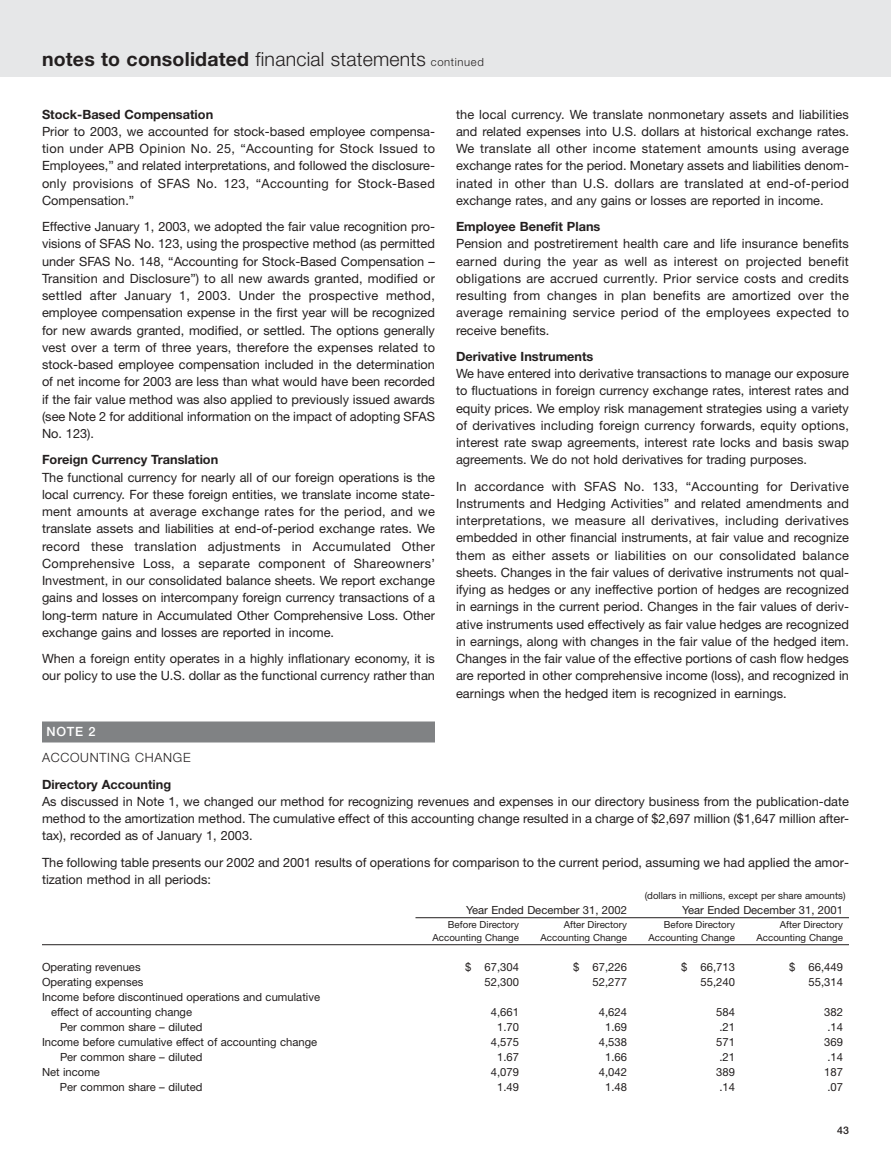
<style>
.page{position:relative;width:891px;height:1161px;background:#fff}
.page>*{position:absolute;margin:0;border:0;box-sizing:border-box;transform-origin:0 0}
.t1{font:700 19.5px "Helvetica Neue";letter-spacing:.01em;color:#231f1f}
.t2{font:12.75px/17.2px "Helvetica Neue";color:#231f1f;text-align:justify}
.t3{font:700 12.75px "Helvetica Neue";color:#231f1f}
.t4{font:300 12.75px "Helvetica Neue";letter-spacing:.055em;color:#231f1f}
.t5{font:500 12.75px "Helvetica Neue";color:#fff}
.t6{font:11.25px/15px "Helvetica Neue";color:#231f1f}
.t7{font:500 10.5px "Helvetica Neue";color:#231f1f}
.t8{font:9.75px "Helvetica Neue";color:#231f1f}
.s1{font-weight:300}
.s2{font-weight:300;font-size:11.25px}
</style>
<div class="page">
<div style="left:42px;top:722px;width:393px;height:20px;background:#808284"></div>
<div style="left:0;top:0;width:891px;height:76px;background:#e6e7e8"></div>
<hr style="left:416px;top:917px;width:433px;height:1px;background:#231f1f">
<hr style="left:42px;top:944px;width:807px;height:1px;background:#231f1f">
<h1 class="t1" style="left:42px;top:52px;width:443px">notes to consolidated <span class="s1">financial statements</span> <span class="s2">continued</span></h1>
<p class="t3" style="left:42px;top:109px;width:173px">Stock-Based Compensation</p>
<p class="t2" style="left:42px;top:124px;width:395px">Prior to 2003, we accounted for stock-based employee compensa&shy;tion under APB Opinion No. 25, “Accounting for Stock Issued to Employees,” and related interpretations, and followed the disclosure&shy;only provisions of SFAS No. 123, “Accounting for Stock-Based Compensation.”</p>
<p class="t2" style="left:42px;top:219px;width:395px">Effective January 1, 2003, we adopted the fair value recognition pro&shy;visions of SFAS No. 123, using the prospective method (as permitted under SFAS No. 148, “Accounting for Stock-Based Compensation – Transition and Disclosure”) to all new awards granted, modified or settled after January 1, 2003. Under the prospective method, employee compensation expense in the first year will be recognized for new awards granted, modified, or settled. The options generally vest over a term of three years, therefore the expenses related to stock-based employee compensation included in the determination of net income for 2003 are less than what would have been recorded if the fair value method was also applied to previously issued awards (see Note 2 for additional information on the impact of adopting SFAS No. 123).</p>
<p class="t3" style="left:42px;top:455px;width:178px">Foreign Currency Translation</p>
<p class="t2" style="left:42px;top:470px;width:395px">The functional currency for nearly all of our foreign operations is the local currency. For these foreign entities, we translate income state&shy;ment amounts at average exchange rates for the period, and we translate assets and liabilities at end-of-period exchange rates. We record these translation adjustments in Accumulated Other Comprehensive Loss, a separate component of Shareowners’ Investment, in our consolidated balance sheets. We report exchange gains and losses on intercompany foreign currency transactions of a long-term nature in Accumulated Other Comprehensive Loss. Other exchange gains and losses are reported in income.</p>
<p class="t2" style="left:42px;top:651px;width:395px">When a foreign entity operates in a highly inflationary economy, it is our policy to use the U.S. dollar as the functional currency rather than</p>
<p class="t2" style="left:456px;top:107px;width:395px">the local currency. We translate nonmonetary assets and liabilities and related expenses into U.S. dollars at historical exchange rates.<br>We translate all other income statement amounts using average exchange rates for the period. Monetary assets and liabilities denom&shy;inated in other than U.S. dollars are translated at end-of-period exchange rates, and any gains or losses are reported in income.</p>
<p class="t3" style="left:456px;top:222px;width:146px">Employee Benefit Plans</p>
<p class="t2" style="left:456px;top:236px;width:395px">Pension and postretirement health care and life insurance benefits earned during the year as well as interest on projected benefit obligations are accrued currently. Prior service costs and credits resulting from changes in plan benefits are amortized over the average remaining service period of the employees expected to receive benefits.</p>
<p class="t3" style="left:456px;top:352px;width:139px">Derivative Instruments</p>
<p class="t2" style="left:456px;top:366px;width:395px">We have entered into derivative transactions to manage our exposure to fluctuations in foreign currency exchange rates, interest rates and equity prices. We employ risk management strategies using a variety of derivatives including foreign currency forwards, equity options, interest rate swap agreements, interest rate locks and basis swap agreements. We do not hold derivatives for trading purposes.</p>
<p class="t2" style="left:456px;top:479px;width:395px">In accordance with SFAS No. 133, “Accounting for Derivative Instruments and Hedging Activities” and related amendments and interpretations, we measure all derivatives, including derivatives embedded in other financial instruments, at fair value and recognize them as either assets or liabilities on our consolidated balance sheets. Changes in the fair values of derivative instruments not qual&shy;ifying as hedges or any ineffective portion of hedges are recognized in earnings in the current period. Changes in the fair values of deriv&shy;ative instruments used effectively as fair value hedges are recognized in earnings, along with changes in the fair value of the hedged item.<br>Changes in the fair value of the effective portions of cash flow hedges are reported in other comprehensive income (loss), and recognized in earnings when the hedged item is recognized in earnings.</p>
<p class="t5" style="left:46px;top:727px;width:51px">NOTE 2</p>
<p class="t4" style="left:42px;top:753px;width:150px">ACCOUNTING CHANGE</p>
<p class="t3" style="left:42px;top:780px;width:131px">Directory Accounting</p>
<p class="t2" style="left:42px;top:794px;width:809px">As discussed in Note 1, we changed our method for recognizing revenues and expenses in our directory business from the publication-date method to the amortization method. The cumulative effect of this accounting change resulted in a charge of $2,697 million ($1,647 million after&shy;tax), recorded as of January 1, 2003.</p>
<p class="t2" style="left:42px;top:855px;width:809px">The following table presents our 2002 and 2001 results of operations for comparison to the current period, assuming we had applied the amor&shy;tization method in all periods:</p>
<p class="t8" style="left:645px;top:892px;width:202px">(dollars in millions, except per share amounts)</p>
<p class="t6" style="left:466px;top:904px;width:162px">Year Ended December 31, 2002</p>
<p class="t6" style="left:682px;top:904px;width:162px">Year Ended December 31, 2001</p>
<p class="t8" style="left:448px;top:921px;width:73px">Before Directory</p>
<p class="t8" style="left:564px;top:921px;width:65px">After Directory</p>
<p class="t8" style="left:664px;top:921px;width:73px">Before Directory</p>
<p class="t8" style="left:780px;top:921px;width:65px">After Directory</p>
<p class="t8" style="left:433px;top:934px;width:88px">Accounting Change</p>
<p class="t8" style="left:541px;top:934px;width:88px">Accounting Change</p>
<p class="t8" style="left:649px;top:934px;width:88px">Accounting Change</p>
<p class="t8" style="left:757px;top:934px;width:88px">Accounting Change</p>
<p class="t6" style="left:42px;top:961px;width:100px">Operating revenues</p>
<p class="t6" style="left:465px;top:961px;width:56px">$ 67,304</p>
<p class="t6" style="left:573px;top:961px;width:56px">$ 67,226</p>
<p class="t6" style="left:681px;top:961px;width:56px">$ 66,713</p>
<p class="t6" style="left:789px;top:961px;width:56px">$ 66,449</p>
<p class="t6" style="left:42px;top:976px;width:103px">Operating expenses</p>
<p class="t6" style="left:485px;top:976px;width:36px">52,300</p>
<p class="t6" style="left:593px;top:976px;width:36px">52,277</p>
<p class="t6" style="left:701px;top:976px;width:36px">55,240</p>
<p class="t6" style="left:809px;top:976px;width:36px">55,314</p>
<p class="t6" style="left:51px;top:991px;width:271px;text-indent:-9px">Income before discontinued operations and cumulative effect of accounting change</p>
<p class="t6" style="left:491px;top:1006px;width:30px">4,661</p>
<p class="t6" style="left:599px;top:1006px;width:30px">4,624</p>
<p class="t6" style="left:716px;top:1006px;width:20px">584</p>
<p class="t6" style="left:824px;top:1006px;width:20px">382</p>
<p class="t6" style="left:60px;top:1021px;width:144px">Per common share – diluted</p>
<p class="t6" style="left:497px;top:1021px;width:23px">1.70</p>
<p class="t6" style="left:605px;top:1021px;width:23px">1.69</p>
<p class="t6" style="left:719px;top:1021px;width:17px">.21</p>
<p class="t6" style="left:827px;top:1021px;width:17px">.14</p>
<p class="t6" style="left:42px;top:1036px;width:277px">Income before cumulative effect of accounting change</p>
<p class="t6" style="left:491px;top:1036px;width:30px">4,575</p>
<p class="t6" style="left:599px;top:1036px;width:30px">4,538</p>
<p class="t6" style="left:716px;top:1036px;width:20px">571</p>
<p class="t6" style="left:824px;top:1036px;width:20px">369</p>
<p class="t6" style="left:60px;top:1051px;width:144px">Per common share – diluted</p>
<p class="t6" style="left:497px;top:1051px;width:23px">1.67</p>
<p class="t6" style="left:605px;top:1051px;width:23px">1.66</p>
<p class="t6" style="left:719px;top:1051px;width:17px">.21</p>
<p class="t6" style="left:827px;top:1051px;width:17px">.14</p>
<p class="t6" style="left:42px;top:1066px;width:60px">Net income</p>
<p class="t6" style="left:491px;top:1066px;width:30px">4,079</p>
<p class="t6" style="left:599px;top:1066px;width:30px">4,042</p>
<p class="t6" style="left:716px;top:1066px;width:20px">389</p>
<p class="t6" style="left:824px;top:1066px;width:20px">187</p>
<p class="t6" style="left:60px;top:1081px;width:144px">Per common share – diluted</p>
<p class="t6" style="left:497px;top:1081px;width:23px">1.49</p>
<p class="t6" style="left:605px;top:1081px;width:23px">1.48</p>
<p class="t6" style="left:719px;top:1081px;width:17px">.14</p>
<p class="t6" style="left:827px;top:1081px;width:17px">.07</p>
<p class="t7" style="left:837px;top:1127px;width:13px">43</p>
</div>
